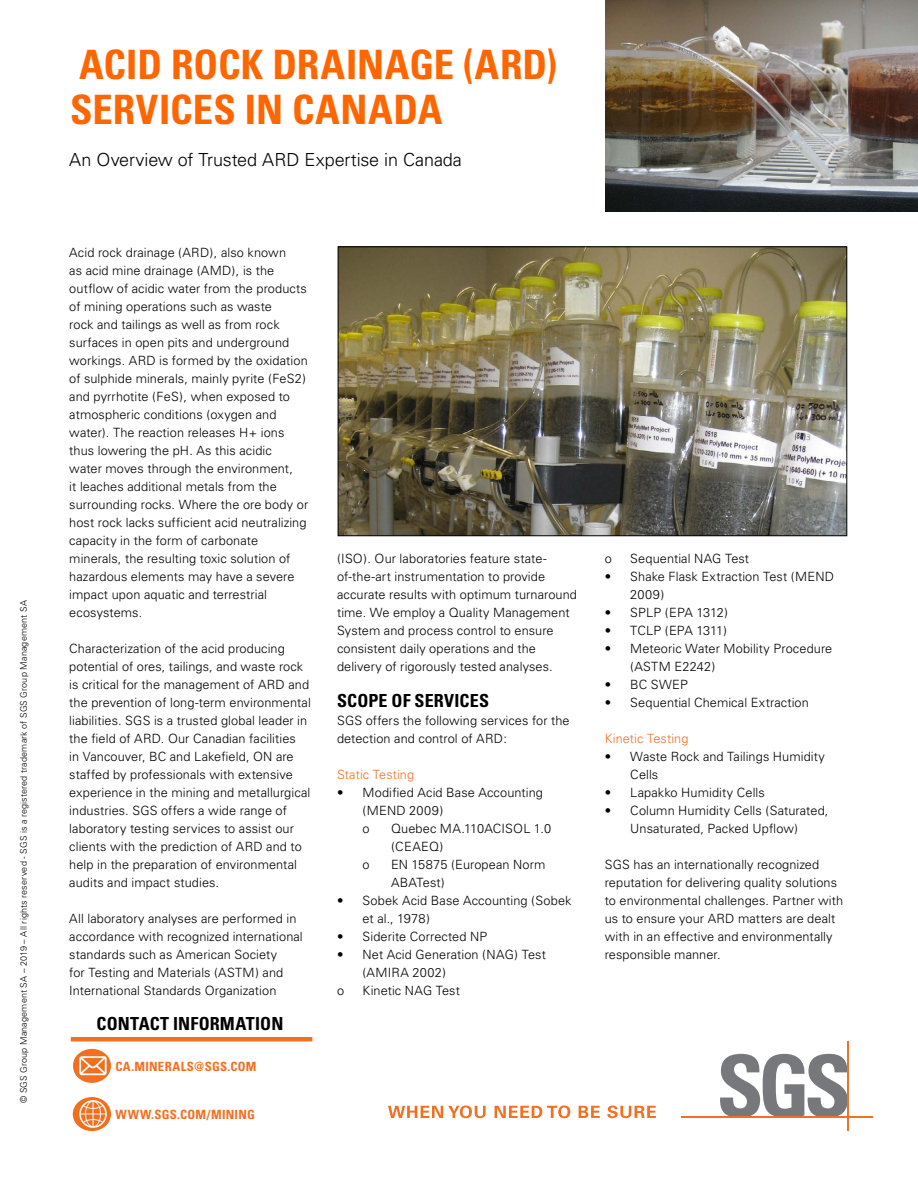
<style>
.page{position:relative;width:918px;height:1188px;background:#fff}
.page>*{position:absolute;margin:0;border:0;box-sizing:border-box;transform-origin:0 0}
.t1{font:700 condensed 40.5px/45px "Univers";letter-spacing:.005em;color:#f60}
.t2{font:300 18px "Univers";letter-spacing:-.005em;color:#000}
.t3{font:700 condensed 18px "Univers";letter-spacing:.005em;color:#000}
.t4{font:300 12.75px/18px "Univers";letter-spacing:.005em;color:#000}
.t5{font:700 condensed 12.75px "Univers";letter-spacing:.02em;color:#f36f21}
.t6{font:300 12.75px "Univers";letter-spacing:.005em;color:#f36f21}
.t7{font:300 12.75px "Univers";letter-spacing:.025em;color:#000}
.t8{font:300 9px "Univers";letter-spacing:.02em;color:#000}
</style>
<div class="page">
<img style="left:606px;top:0;width:312px;height:211px">
<svg style="left:388px;top:1106px;width:98px;height:12px"></svg>
<svg style="left:495px;top:1106px;width:75px;height:12px"></svg>
<svg style="left:579px;top:1106px;width:21px;height:12px"></svg>
<svg style="left:607px;top:1106px;width:49px;height:12px"></svg>
<svg style="left:720px;top:1054px;width:127px;height:63px"></svg>
<hr style="left:681px;top:1117px;width:192px;height:1px;background:#f36f21">
<hr style="left:847px;top:1042px;width:2px;height:89px;background:#f36f21">
<img style="left:340px;top:249px;width:505px;height:285px">
<div style="left:338px;top:247px;width:509px;height:289px;border:1px solid #000"></div>
<hr style="left:71px;top:1037px;width:241px;height:4px;background:#f36f21">
<img style="left:73px;top:1049px;width:38px;height:34px">
<img style="left:73px;top:1097px;width:38px;height:34px">
<p class="t8" style="left:18px;top:1103px;width:504px;rotate:-90deg">© SGS Group Management SA – 2019 – All rights reserved - SGS is a registered trademark of SGS Group Management SA</p>
<h1 class="t1" style="left:70px;top:42px;width:489px">ACID ROCK DRAINAGE (ARD)<br>SERVICES IN CANADA</h1>
<h2 class="t2" style="left:69px;top:148px;width:394px">An Overview of Trusted ARD Expertise in Canada</h2>
<p class="t4" style="left:69px;top:243px;width:240px">Acid rock drainage (ARD), also known<br>as acid mine drainage (AMD), is the outflow of acidic water from the products of mining operations such as waste<br>rock and tailings as well as from rock surfaces in open pits and underground workings. ARD is formed by the oxidation of sulphide minerals, mainly pyrite (FeS2) and pyrrhotite (FeS), when exposed to atmospheric conditions (oxygen and water). The reaction releases H+ ions thus lowering the pH. As this acidic<br>water moves through the environment,<br>it leaches additional metals from the surrounding rocks. Where the ore body or host rock lacks sufficient acid neutralizing capacity in the form of carbonate minerals, the resulting toxic solution of hazardous elements may have a severe impact upon aquatic and terrestrial ecosystems.</p>
<p class="t4" style="left:69px;top:639px;width:243px">Characterization of the acid producing potential of ores, tailings, and waste rock is critical for the management of ARD and the prevention of long-term environmental liabilities. SGS is a trusted global leader in the field of ARD. Our Canadian facilities<br>in Vancouver, BC and Lakefield, ON are staffed by professionals with extensive experience in the mining and metallurgical industries. SGS offers a wide range of laboratory testing services to assist our clients with the prediction of ARD and to help in the preparation of environmental audits and impact studies.</p>
<p class="t4" style="left:69px;top:909px;width:235px">All laboratory analyses are performed in accordance with recognized international standards such as American Society<br>for Testing and Materials (ASTM) and International Standards Organization</p>
<h2 class="t3" style="left:97px;top:1013px;width:188px">CONTACT INFORMATION</h2>
<p class="t5" style="left:116px;top:1059px;width:143px">CA.MINERALS@SGS.COM</p>
<p class="t5" style="left:116px;top:1107px;width:141px">WWW.SGS.COM/MINING</p>
<p class="t4" style="left:337px;top:550px;width:242px">(ISO). Our laboratories feature state&shy;of-the-art instrumentation to provide accurate results with optimum turnaround time. We employ a Quality Management System and process control to ensure consistent daily operations and the delivery of rigorously tested analyses.</p>
<h2 class="t3" style="left:337px;top:690px;width:153px">SCOPE OF SERVICES</h2>
<p class="t4" style="left:337px;top:712px;width:234px">SGS offers the following services for the detection and control of ARD:</p>
<p class="t6" style="left:337px;top:767px;width:79px">Static Testing</p>
<p class="t4" style="left:363px;top:784px;width:182px;text-indent:-26px">• Modified Acid Base Accounting (MEND 2009)<br>o</p>
<p class="t4" style="left:391px;top:820px;width:162px">Quebec MA.110ACISOL 1.0 (CEAEQ)</p>
<p class="t4" style="left:363px;top:856px;width:9px">o</p>
<p class="t4" style="left:391px;top:856px;width:156px">EN 15875 (European Norm<br>ABATest)</p>
<p class="t4" style="left:363px;top:892px;width:210px;text-indent:-26px">• Sobek Acid Base Accounting (Sobek et al., 1978)</p>
<p class="t4" style="left:337px;top:928px;width:152px">• Siderite Corrected NP</p>
<p class="t4" style="left:337px;top:946px;width:210px">• Net Acid Generation (NAG) Test</p>
<p class="t7" style="left:363px;top:965px;width:85px">(AMIRA 2002)</p>
<p class="t4" style="left:337px;top:982px;width:9px">o</p>
<p class="t4" style="left:363px;top:982px;width:99px">Kinetic NAG Test</p>
<p class="t4" style="left:605px;top:550px;width:9px">o</p>
<p class="t4" style="left:630px;top:550px;width:120px">Sequential NAG Test</p>
<p class="t4" style="left:630px;top:568px;width:205px;text-indent:-26px">• Shake Flask Extraction Test (MEND<br>2009)</p>
<p class="t4" style="left:605px;top:604px;width:125px">• SPLP (EPA 1312)</p>
<p class="t4" style="left:605px;top:622px;width:124px">• TCLP (EPA 1311)</p>
<p class="t4" style="left:630px;top:640px;width:204px;text-indent:-26px">• Meteoric Water Mobility Procedure (ASTM E2242)</p>
<p class="t4" style="left:605px;top:676px;width:85px">• BC SWEP</p>
<p class="t4" style="left:605px;top:694px;width:206px">• Sequential Chemical Extraction</p>
<p class="t6" style="left:605px;top:731px;width:85px">Kinetic Testing</p>
<p class="t4" style="left:630px;top:748px;width:196px;text-indent:-26px">• Waste Rock and Tailings Humidity<br>Cells</p>
<p class="t4" style="left:605px;top:784px;width:161px">• Lapakko Humidity Cells</p>
<p class="t4" style="left:605px;top:802px;width:225px;text-align:center">• Column Humidity Cells (Saturated,<br>Unsaturated, Packed Upflow)</p>
<p class="t4" style="left:605px;top:856px;width:240px">SGS has an internationally recognized reputation for delivering quality solutions to environmental challenges. Partner with us to ensure your ARD matters are dealt with in an effective and environmentally responsible manner.</p>
</div>
